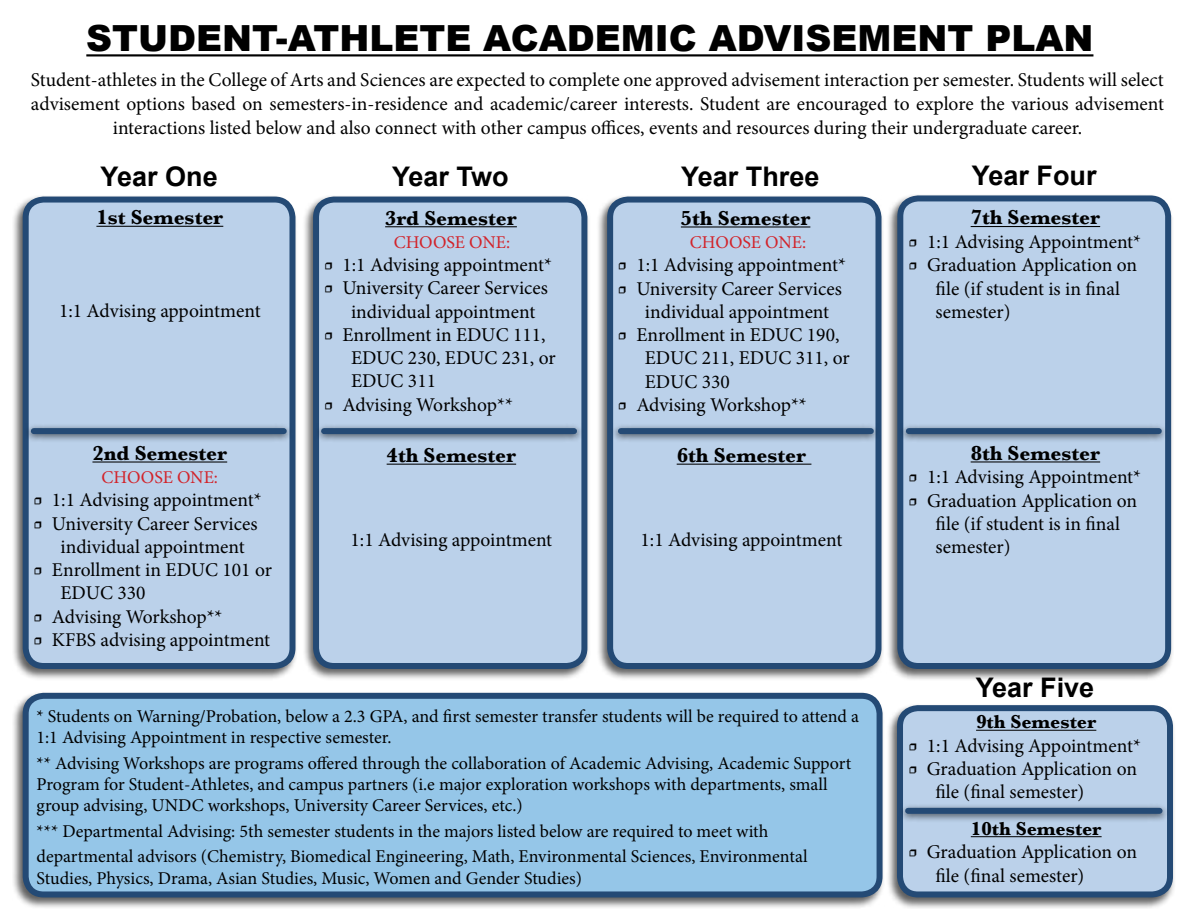
<style>
.page{position:relative;width:1188px;height:918px;background:#fff}
.page>*{position:absolute;margin:0;border:0;box-sizing:border-box;transform-origin:0 0}
.t1{font:900 36px "Arial";color:#000}
.t2{font:700 27px "Arial";color:#000}
.t3{font:700 21px "Baskerville";color:#000}
.t4{font:19.5px/24px "Minion Pro";color:#000}
.t5{font:700 19.5px "Baskerville";color:#000}
.t6{font:18px/21.3px "Minion Pro";color:#000}
.t7{font:18px "Minion Pro";color:#d2232a}
</style>
<div class="page">
<div style="left:12px;top:195px;width:286px;height:486px;background:#000;opacity:.63"></div>
<div style="left:26px;top:200px;width:266px;height:466px;background:#bbd1ea;border-radius:18px"></div>
<div style="left:23px;top:197px;width:272px;height:472px;border:6px solid #244a75;border-radius:18px"></div>
<div style="left:302px;top:195px;width:288px;height:486px;background:#000;opacity:.63"></div>
<div style="left:316px;top:200px;width:268px;height:466px;background:#bbd1ea;border-radius:18px"></div>
<div style="left:313px;top:197px;width:274px;height:472px;border:6px solid #244a75;border-radius:18px"></div>
<div style="left:596px;top:195px;width:288px;height:486px;background:#000;opacity:.63"></div>
<div style="left:610px;top:200px;width:269px;height:466px;background:#bbd1ea;border-radius:18px"></div>
<div style="left:607px;top:197px;width:275px;height:472px;border:6px solid #244a75;border-radius:18px"></div>
<div style="left:886px;top:194px;width:288px;height:487px;background:#000;opacity:.63"></div>
<div style="left:900px;top:198px;width:268px;height:468px;background:#bbd1ea;border-radius:18px"></div>
<div style="left:897px;top:195px;width:274px;height:474px;border:6px solid #244a75;border-radius:18px"></div>
<div style="left:886px;top:704px;width:290px;height:205px;background:#000;opacity:.63"></div>
<div style="left:900px;top:708px;width:270px;height:186px;background:#bbd1ea;border-radius:18px"></div>
<div style="left:897px;top:705px;width:276px;height:192px;border:6px solid #244a75;border-radius:18px"></div>
<div style="left:12px;top:691px;width:873px;height:218px;background:#000;opacity:.63"></div>
<div style="left:26px;top:696px;width:854px;height:198px;background:#95c6e8;border-radius:18px"></div>
<div style="left:23px;top:693px;width:860px;height:204px;border:6px solid #244a75;border-radius:18px"></div>
<div style="left:24px;top:423px;width:270px;height:20px;background:#000;opacity:.63"></div>
<div style="left:34px;top:428px;width:250px;height:6px;background:#244a75"></div>
<div style="left:314px;top:423px;width:270px;height:20px;background:#000;opacity:.63"></div>
<div style="left:324px;top:428px;width:250px;height:6px;background:#244a75"></div>
<div style="left:611px;top:423px;width:270px;height:20px;background:#000;opacity:.63"></div>
<div style="left:621px;top:428px;width:250px;height:6px;background:#244a75"></div>
<div style="left:899px;top:423px;width:270px;height:20px;background:#000;opacity:.63"></div>
<div style="left:909px;top:428px;width:250px;height:6px;background:#244a75"></div>
<hr style="left:86px;top:54px;width:1007px;height:2px;background:#000">
<div style="left:898px;top:803px;width:272px;height:20px;background:#000;opacity:.63"></div>
<div style="left:908px;top:808px;width:252px;height:6px;background:#244a75"></div>
<hr style="left:385px;top:226px;width:132px;height:1px;background:#000">
<hr style="left:387px;top:464px;width:129px;height:1px;background:#000">
<hr style="left:96px;top:226px;width:127px;height:1px;background:#000">
<hr style="left:92px;top:461px;width:135px;height:2px;background:#000">
<hr style="left:681px;top:226px;width:129px;height:2px;background:#000">
<hr style="left:677px;top:464px;width:134px;height:1px;background:#000">
<hr style="left:971px;top:226px;width:129px;height:1px;background:#000">
<hr style="left:971px;top:461px;width:129px;height:1px;background:#000">
<hr style="left:976px;top:730px;width:120px;height:1px;background:#000">
<hr style="left:971px;top:836px;width:131px;height:1px;background:#000">
<h1 class="t1" style="left:86px;top:12px;width:1009px">STUDENT-ATHLETE ACADEMIC ADVISEMENT PLAN</h1>
<p class="t4" style="left:31px;top:68px;width:1135px;text-align:center">Student-athletes in the College of Arts and Sciences are expected to complete one approved advisement interaction per semester. Students will select advisement options based on semesters-in-residence and academic/career interests. Student are encouraged to explore the various advisement interactions listed below and also connect with other campus offices, events and resources during their undergraduate career.</p>
<h2 class="t2" style="left:101px;top:159px;width:119px">Year One</h2>
<h2 class="t2" style="left:392px;top:159px;width:118px">Year Two</h2>
<h2 class="t2" style="left:681px;top:159px;width:140px">Year Three</h2>
<h2 class="t2" style="left:972px;top:158px;width:126px">Year Four</h2>
<p class="t3" style="left:96px;top:203px;width:128px">1st Semester</p>
<p class="t4" style="left:59px;top:299px;width:203px">1:1 Advising appointment</p>
<p class="t3" style="left:92px;top:438px;width:136px">2nd Semester</p>
<p class="t7" style="left:102px;top:465px;width:118px">CHOOSE ONE:</p>
<p class="t4" style="left:34px;top:488px;width:230px">ӽ 1:1 Advising appointment*</p>
<p class="t4" style="left:34px;top:512px;width:225px">ӽ University Career Services</p>
<p class="t4" style="left:61px;top:535px;width:186px">individual appointment</p>
<p class="t4" style="left:34px;top:558px;width:240px">ӽ Enrollment in EDUC 101 or</p>
<p class="t4" style="left:61px;top:581px;width:87px">EDUC 330</p>
<p class="t4" style="left:34px;top:605px;width:190px">ӽ Advising Workshop**</p>
<p class="t4" style="left:34px;top:628px;width:238px">ӽ KFBS advising appointment</p>
<p class="t3" style="left:385px;top:203px;width:133px">3rd Semester</p>
<p class="t7" style="left:394px;top:230px;width:118px">CHOOSE ONE:</p>
<p class="t4" style="left:324px;top:253px;width:230px">ӽ 1:1 Advising appointment*</p>
<p class="t4" style="left:324px;top:276px;width:225px">ӽ University Career Services</p>
<p class="t4" style="left:351px;top:300px;width:186px">individual appointment</p>
<p class="t4" style="left:324px;top:323px;width:223px">ӽ Enrollment in EDUC 111,</p>
<p class="t4" style="left:351px;top:346px;width:206px">EDUC 230, EDUC 231, or</p>
<p class="t4" style="left:351px;top:369px;width:87px">EDUC 311</p>
<p class="t4" style="left:324px;top:393px;width:190px">ӽ Advising Workshop**</p>
<p class="t3" style="left:387px;top:441px;width:131px">4th Semester</p>
<p class="t4" style="left:351px;top:528px;width:203px">1:1 Advising appointment</p>
<p class="t3" style="left:681px;top:203px;width:131px">5th Semester</p>
<p class="t7" style="left:690px;top:230px;width:118px">CHOOSE ONE:</p>
<p class="t4" style="left:618px;top:253px;width:230px">ӽ 1:1 Advising appointment*</p>
<p class="t4" style="left:618px;top:277px;width:225px">ӽ University Career Services</p>
<p class="t4" style="left:645px;top:300px;width:186px">individual appointment</p>
<p class="t4" style="left:618px;top:323px;width:223px">ӽ Enrollment in EDUC 190,</p>
<p class="t4" style="left:645px;top:346px;width:206px">EDUC 211, EDUC 311, or</p>
<p class="t4" style="left:645px;top:369px;width:87px">EDUC 330</p>
<p class="t4" style="left:618px;top:393px;width:190px">ӽ Advising Workshop**</p>
<p class="t3" style="left:677px;top:441px;width:131px">6th Semester</p>
<p class="t4" style="left:641px;top:528px;width:203px">1:1 Advising appointment</p>
<p class="t6" style="left:37px;top:705px;width:824px">* Students on Warning/Probation, below a 2.3 GPA, and first semester transfer students will be required to attend a<br>1:1 Advising Appointment in respective semester.</p>
<p class="t6" style="left:37px;top:752px;width:816px">** Advising Workshops are programs offered through the collaboration of Academic Advising, Academic Support<br>Program for Student-Athletes, and campus partners (i.e major exploration workshops with departments, small group advising, UNDC workshops, University Career Services, etc.)</p>
<p class="t6" style="left:37px;top:818px;width:773px;line-height:25.5px">*** Departmental Advising: 5th semester students in the majors listed below are required to meet with departmental advisors (Chemistry, Biomedical Engineering, Math, Environmental Sciences, Environmental</p>
<p class="t6" style="left:37px;top:868px;width:547px">Studies, Physics, Drama, Asian Studies, Music, Women and Gender Studies)</p>
<p class="t3" style="left:971px;top:203px;width:131px">7th Semester</p>
<p class="t4" style="left:909px;top:230px;width:234px">ӽ 1:1 Advising Appointment*</p>
<p class="t4" style="left:909px;top:253px;width:230px">ӽ Graduation Application on</p>
<p class="t4" style="left:936px;top:277px;width:186px">file (if student is in final</p>
<p class="t4" style="left:936px;top:300px;width:76px">semester)</p>
<p class="t3" style="left:971px;top:438px;width:131px">8th Semester</p>
<p class="t4" style="left:909px;top:465px;width:234px">ӽ 1:1 Advising Appointment*</p>
<p class="t4" style="left:909px;top:489px;width:230px">ӽ Graduation Application on</p>
<p class="t4" style="left:936px;top:512px;width:186px">file (if student is in final</p>
<p class="t4" style="left:936px;top:535px;width:76px">semester)</p>
<h2 class="t2" style="left:976px;top:670px;width:120px">Year Five</h2>
<p class="t5" style="left:976px;top:708px;width:122px">9th Semester</p>
<p class="t4" style="left:908px;top:733px;width:234px">ӽ 1:1 Advising Appointment*</p>
<p class="t4" style="left:908px;top:757px;width:230px">ӽ Graduation Application on</p>
<p class="t4" style="left:935px;top:780px;width:150px">file (final semester)</p>
<p class="t5" style="left:971px;top:815px;width:132px">10th Semester</p>
<p class="t4" style="left:935px;top:840px;width:203px;line-height:23.4px;text-indent:-27px">ӽ Graduation Application on file (final semester)</p>
</div>
